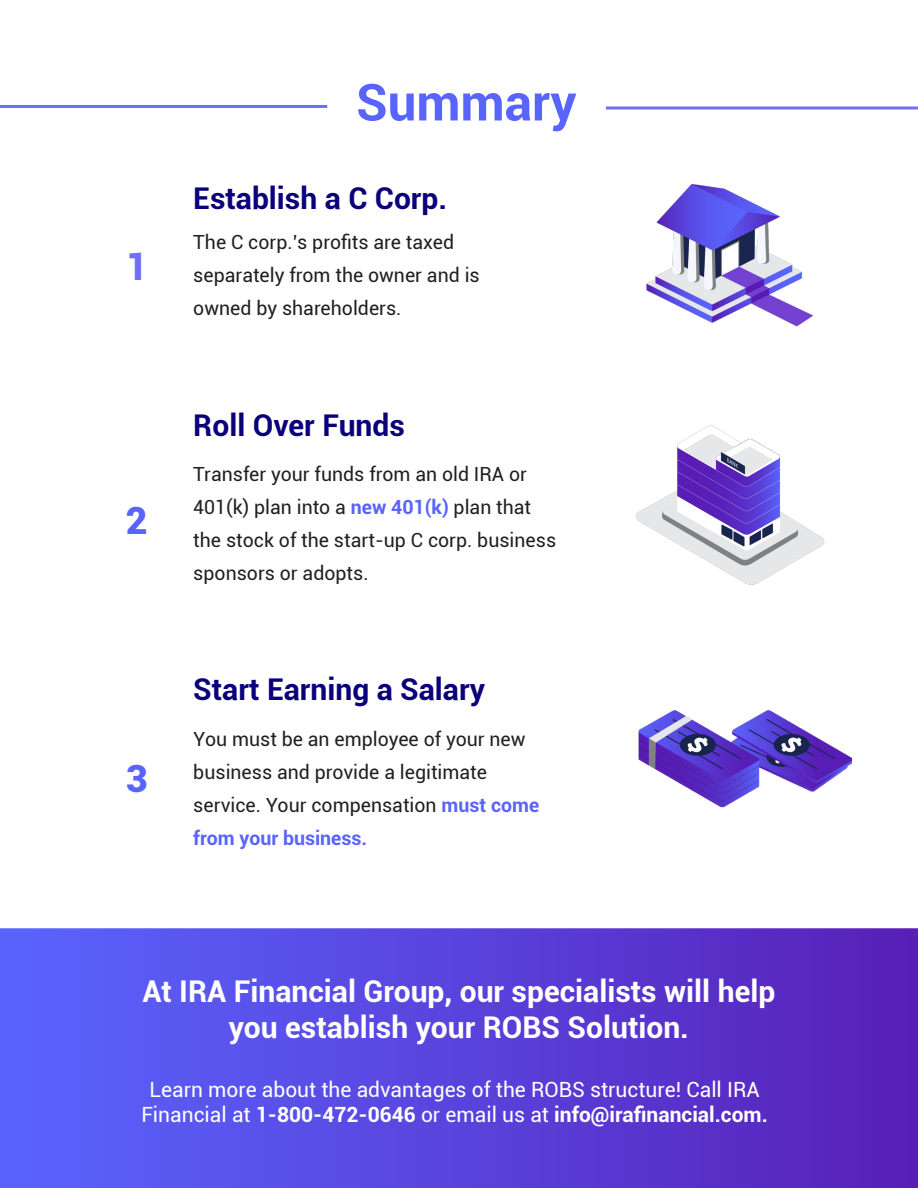
<style>
.page{position:relative;width:918px;height:1188px;background:#fff}
.page>*{position:absolute;margin:0;border:0;box-sizing:border-box;transform-origin:0 0}
.t1{font:700 51px "Roboto";color:#5964fd}
.t2{font:900 37.5px "Roboto";color:#5964fd}
.t3{font:900 37.5px "Roboto";color:#7070f5}
.t4{font:700 30px "Roboto";color:#fff}
.t5{font:700 30px "Roboto";color:#0b007b}
.t6{font:700 21px "Roboto";color:#fff}
.t7{font:21px "Roboto";color:#fff}
.t8{font:19.5px "Roboto";color:#231f20}
.t9{font:700 19.5px "Roboto";color:#5964fd}
.s1{font-weight:700;color:#5964fd}
.s2{font-weight:400}
</style>
<div class="page">
<svg style="left:0;top:928px;width:918px;height:260px;background:#5842db"></svg>
<hr style="left:0;top:105px;width:327px;height:3px;background:#7070f5">
<svg style="left:606px;top:106px;width:312px;height:4px"></svg>
<img style="left:635px;top:425px;width:190px;height:160px">
<img style="left:638px;top:710px;width:213px;height:98px">
<img style="left:646px;top:183px;width:167px;height:144px">
<p class="t1" style="left:356px;top:66px;width:222px">Summary</p>
<p class="t3" style="left:126px;top:240px;width:23px">1</p>
<p class="t2" style="left:126px;top:494px;width:23px">2</p>
<p class="t2" style="left:126px;top:752px;width:23px">3</p>
<p class="t5" style="left:193px;top:177px;width:255px">Establish a C Corp.</p>
<p class="t8" style="left:193px;top:229px;width:262px">The C corp.’s profits are taxed</p>
<p class="t8" style="left:193px;top:262px;width:288px">separately from the owner and is</p>
<p class="t8" style="left:193px;top:295px;width:210px">owned by shareholders.</p>
<p class="t5" style="left:193px;top:404px;width:213px">Roll Over Funds</p>
<p class="t8" style="left:193px;top:461px;width:335px">Transfer your funds from an old IRA or</p>
<p class="t8" style="left:193px;top:494px;width:339px">401(k) plan into a <span class="s1">new 401(k)</span> plan that</p>
<p class="t8" style="left:193px;top:527px;width:364px">the stock of the start-up C corp. business</p>
<p class="t8" style="left:193px;top:560px;width:177px">sponsors or adopts.</p>
<p class="t5" style="left:193px;top:668px;width:293px">Start Earning a Salary</p>
<p class="t8" style="left:193px;top:725px;width:334px">You must be an employee of your new</p>
<p class="t8" style="left:193px;top:758px;width:295px">business and provide a legitimate</p>
<p class="t8" style="left:193px;top:791px;width:347px">service. Your compensation <span class="s1">must come</span></p>
<p class="t9" style="left:193px;top:824px;width:175px">from your business.</p>
<p class="t4" style="left:143px;top:970px;width:634px">At IRA Financial Group, our specialists will help</p>
<p class="t4" style="left:229px;top:1006px;width:462px">you establish your ROBS Solution.</p>
<p class="t7" style="left:150px;top:1075px;width:612px">Learn more about the advantages of the ROBS structure! Call IRA</p>
<p class="t6" style="left:141px;top:1100px;width:628px"><span class="s2">Financial at</span> 1-800-472-0646 <span class="s2">or email us at</span> info@irafinancial.com.</p>
</div>
